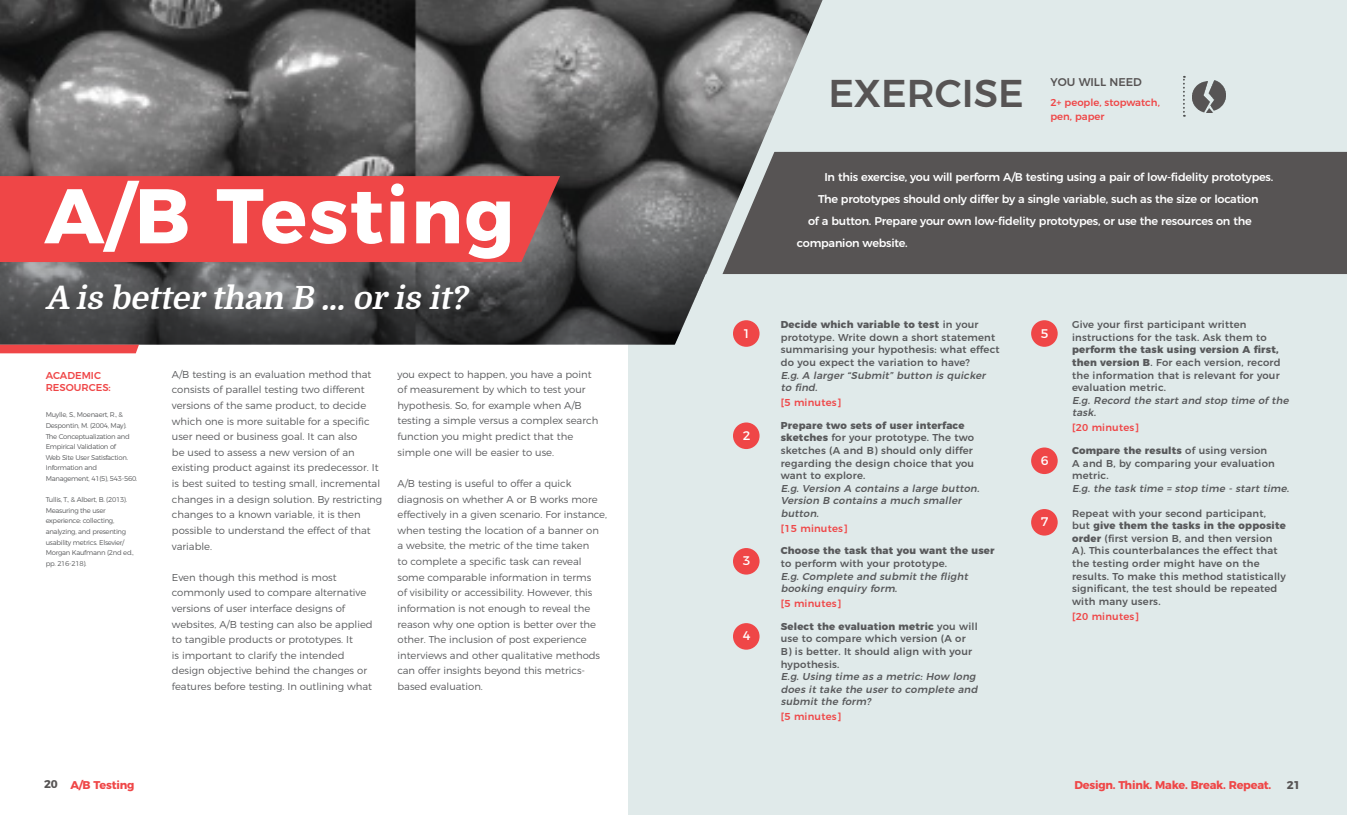
<style>
.page{position:relative;width:1347px;height:815px;background:#fff}
.page>*{position:absolute;margin:0;border:0;box-sizing:border-box;transform-origin:0 0}
.t1{font:700 77.25px "Montserrat";letter-spacing:.02em;color:#fff}
.t2{font:500 38.75px "Montserrat";color:#575454}
.t3{font:italic 700 32.12px "Domine";color:#fff}
.t4{font:12.5px "Montserrat";color:#fff}
.t5{font:500 11.25px "Montserrat";letter-spacing:-.02em;color:#fff}
.t6{font:700 11.25px "Montserrat";letter-spacing:-.02em;color:#ef4647}
.t7{font:500 11.25px "Montserrat";color:#575454}
.t8{font:700 11.25px "Montserrat";color:#575454}
.t9{font:300 10px/15.6px "Montserrat";color:#58595b}
.t10{font:500 10px/12.5px "Montserrat";letter-spacing:.02em;color:#58595b}
.t11{font:italic 500 10px/12.5px "Montserrat";color:#58595b}
.t12{font:500 10px/11.5px "Montserrat";letter-spacing:.015em;color:#ef4647}
.t13{font:800 10px "Montserrat";letter-spacing:.02em;color:#58595b}
.t14{font:300 6.88px/10.6px "Montserrat";letter-spacing:-.04em;color:#58595b}
.s1{font-weight:800}
.s2{color:#575454}
</style>
<div class="page">
<div style="left:628px;top:0;width:718px;height:815px;background:#e0eaea"></div>
<div style="left:1023px;top:152px;width:323px;height:122px;background:#575454"></div>
<svg style="left:1183px;top:76px;width:1px;height:41px"></svg>
<img style="left:0;top:0;width:653px;height:176px">
<div style="left:0;top:345px;width:137px;height:8px;background:#ef4647"></div>
<svg style="left:0;top:176px;width:653px;height:169px;background:#4b4c4d"></svg>
<div style="left:0;top:176px;width:560px;height:86px;background:#ef4647"></div>
<svg style="left:653px;top:0;width:370px;height:347px"></svg>
<img style="left:1192px;top:80px;width:33px;height:33px">
<div style="left:733px;top:320px;width:26px;height:27px;background:#ef4647;border-radius:50%"></div>
<div style="left:1031px;top:320px;width:26px;height:27px;background:#ef4647;border-radius:50%"></div>
<div style="left:1031px;top:447px;width:26px;height:27px;background:#ef4647;border-radius:50%"></div>
<div style="left:1031px;top:509px;width:26px;height:27px;background:#ef4647;border-radius:50%"></div>
<div style="left:733px;top:548px;width:26px;height:27px;background:#ef4647;border-radius:50%"></div>
<div style="left:733px;top:623px;width:26px;height:27px;background:#ef4647;border-radius:50%"></div>
<div style="left:733px;top:422px;width:26px;height:27px;background:#ef4647;border-radius:50%"></div>
<h1 class="t1" style="left:44px;top:152px;width:471px">A/B Testing</h1>
<h3 class="t3" style="left:46px;top:280px;width:429px">A is better than B ...or is it?</h3>
<p class="t12" style="left:46px;top:369px;width:67px">ACADEMIC<br>RESOURCES:</p>
<p class="t14" style="left:46px;top:409px;width:93px">Muylle, S., Moenaert, R., &amp;<br>Despontin, M. (2004, May).<br>The Conceptualization and<br>Empirical Validation of<br>Web Site User Satisfaction.<br>Information and<br>Management, 41(5), 543-560.</p>
<p class="t14" style="left:46px;top:494px;width:90px">Tullis, T., &amp; Albert, B. (2013).<br>Measuring the user experience: collecting, analyzing, and presenting usability metrics. Elsevier/<br>Morgan Kaufmann (2nd ed., pp. 216-218).</p>
<p class="t9" style="left:172px;top:365px;width:212px">A/B testing is an evaluation method that consists of parallel testing two different versions of the same product, to decide which one is more suitable for a specific user need or business goal. It can also<br>be used to assess a new version of an existing product against its predecessor. It is best suited to testing small, incremental changes in a design solution. By restricting changes to a known variable, it is then possible to understand the effect of that variable.</p>
<p class="t9" style="left:172px;top:569px;width:202px">Even though this method is most commonly used to compare alternative versions of user interface designs of websites, A/B testing can also be applied to tangible products or prototypes. It<br>is important to clarify the intended design objective behind the changes or features before testing. In outlining what</p>
<p class="t9" style="left:397px;top:365px;width:202px">you expect to happen, you have a point of measurement by which to test your hypothesis. So, for example when A/B testing a simple versus a complex search function you might predict that the simple one will be easier to use.</p>
<p class="t9" style="left:397px;top:475px;width:211px">A/B testing is useful to offer a quick diagnosis on whether A or B works more effectively in a given scenario. For instance, when testing the location of a banner on a website, the metric of the time taken<br>to complete a specific task can reveal some comparable information in terms<br>of visibility or accessibility. However, this information is not enough to reveal the reason why one option is better over the other. The inclusion of post experience interviews and other qualitative methods can offer insights beyond this metrics&shy;based evaluation.</p>
<h2 class="t2" style="left:828px;top:62px;width:197px">EXERCISE</h2>
<p class="t7" style="left:1050px;top:73px;width:93px">YOU WILL NEED</p>
<p class="t12" style="left:1050px;top:94px;width:111px;line-height:14.4px">2+ people, stopwatch, pen, paper</p>
<p class="t5" style="left:824px;top:168px;width:450px">In this exercise, you will perform A/B testing using a pair of low-fidelity prototypes.</p>
<p class="t5" style="left:818px;top:190px;width:442px">The prototypes should only differ by a single variable, such as the size or location</p>
<p class="t5" style="left:808px;top:212px;width:445px">of a button. Prepare your own low-fidelity prototypes, or use the resources on the</p>
<p class="t5" style="left:797px;top:234px;width:112px">companion website.</p>
<p class="t10" style="left:780px;top:318px;width:220px"><span class="s1">Decide which variable to test</span> in your prototype. Write down a short statement summarising your hypothesis: what effect do you expect the variation to have?</p>
<p class="t11" style="left:780px;top:368px;width:209px">E.g. A larger “Submit” button is quicker to find.</p>
<p class="t12" style="left:780px;top:396px;width:62px">[5 minutes]</p>
<p class="t10" style="left:780px;top:418px;width:195px"><span class="s1">Prepare two sets of user interface sketches</span> for your prototype. The two sketches (A and B) should only differ regarding the design choice that you want to explore.</p>
<p class="t11" style="left:780px;top:481px;width:203px">E.g. Version A contains a large button.<br>Version B contains a much smaller button.</p>
<p class="t12" style="left:780px;top:522px;width:69px">[15 minutes]</p>
<p class="t13" style="left:780px;top:543px;width:215px">Choose the task that you want the user</p>
<p class="t10" style="left:780px;top:556px;width:168px">to perform with your prototype.</p>
<p class="t11" style="left:780px;top:569px;width:191px">E.g. Complete and submit the flight booking enquiry form.</p>
<p class="t12" style="left:780px;top:597px;width:62px">[5 minutes]</p>
<p class="t10" style="left:780px;top:619px;width:198px"><span class="s1">Select the evaluation metric</span> you will use to compare which version (A or<br>B) is better. It should align with your hypothesis.</p>
<p class="t11" style="left:780px;top:669px;width:201px">E.g. Using time as a metric: How long does it take the user to complete and submit the form?</p>
<p class="t12" style="left:780px;top:710px;width:62px">[5 minutes]</p>
<p class="t4" style="left:742px;top:323px;width:9px">1</p>
<p class="t4" style="left:1040px;top:323px;width:9px">5</p>
<p class="t4" style="left:742px;top:425px;width:9px">2</p>
<p class="t4" style="left:1040px;top:450px;width:9px">6</p>
<p class="t4" style="left:1040px;top:512px;width:9px">7</p>
<p class="t4" style="left:742px;top:551px;width:9px">3</p>
<p class="t4" style="left:742px;top:626px;width:9px">4</p>
<p class="t10" style="left:1072px;top:318px;width:196px">Give your first participant written instructions for the task. Ask them to</p>
<p class="t10" style="left:1072px;top:343px;width:210px"><span class="s1">perform the task using version A first, then version B</span>. For each version, record the information that is relevant for your evaluation metric.</p>
<p class="t11" style="left:1072px;top:393px;width:221px">E.g. Record the start and stop time of the task.</p>
<p class="t12" style="left:1072px;top:421px;width:69px">[20 minutes]</p>
<p class="t10" style="left:1072px;top:443px;width:204px"><span class="s1">Compare the results</span> of using version<br>A and B, by comparing your evaluation metric.</p>
<p class="t11" style="left:1072px;top:481px;width:221px">E.g. the task time = stop time - start time.</p>
<p class="t10" style="left:1072px;top:506px;width:215px">Repeat with your second participant, but <span class="s1">give them the tasks in the opposite order</span> (first version B, and then version A). This counterbalances the effect that the testing order might have on the results. To make this method statistically significant, the test should be repeated with many users.</p>
<p class="t12" style="left:1072px;top:610px;width:69px">[20 minutes]</p>
<p class="t6" style="left:44px;top:775px;width:92px"><span class="s2">20</span> A/B Testing</p>
<p class="t6" style="left:1074px;top:775px;width:198px">Design. Think. Make. Break. Repeat.</p>
<p class="t8" style="left:1286px;top:775px;width:15px">21</p>
</div>
